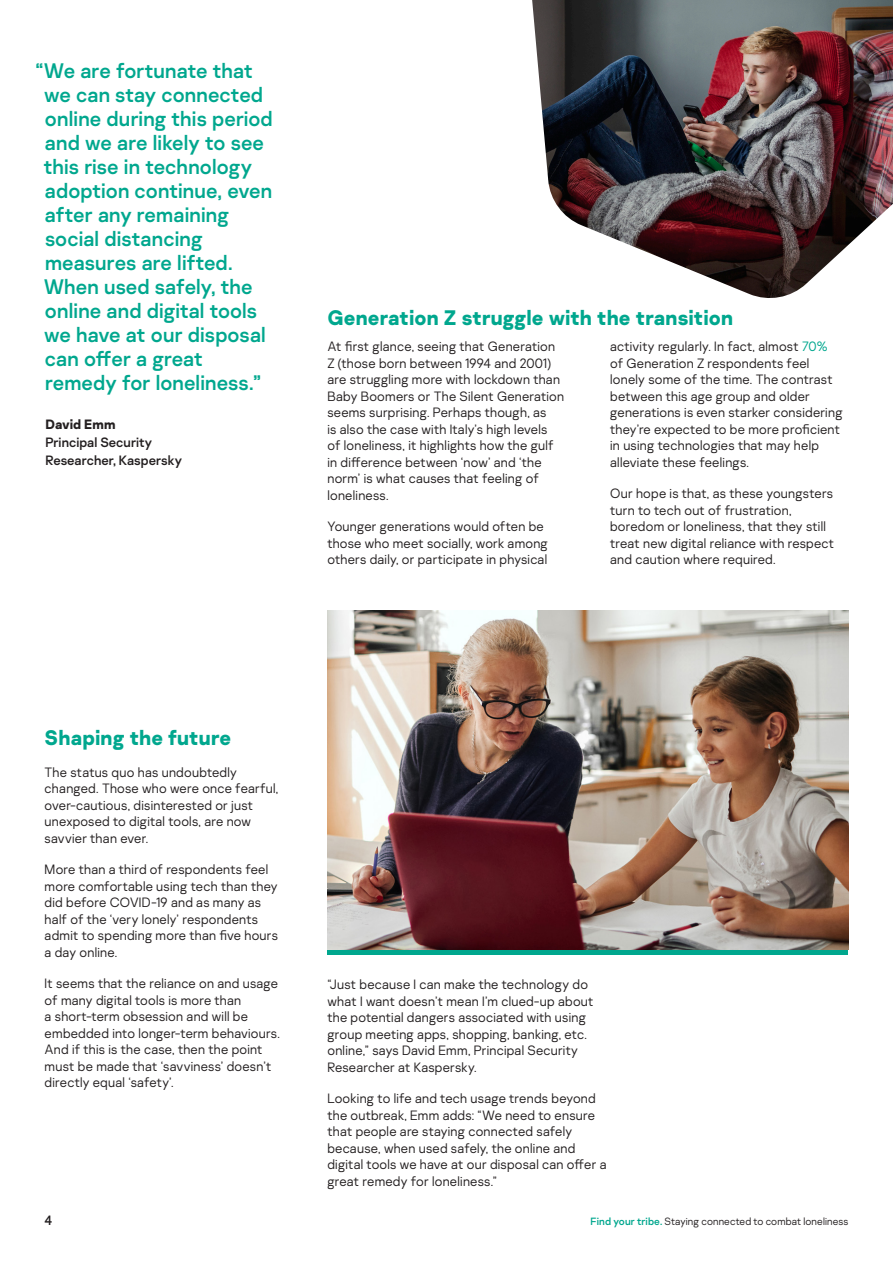
<style>
.page{position:relative;width:893px;height:1263px;background:#fff}
.page>*{position:absolute;margin:0;border:0;box-sizing:border-box;transform-origin:0 0}
.Pull_outs{font:21px/24px "Kaspersky Sans";letter-spacing:.005em;color:#00a78e}
.t1{font:700 21px "Kaspersky Sans";letter-spacing:.005em;color:#00a78e}
.Body{font:300 13.5px/16.5px "Kaspersky Sans";letter-spacing:.02em;color:#231f20}
.Pull_outs-2{font:13.5px/18px "Kaspersky Sans";color:#231f20}
.H1_Cover_black{font:300 10.5px "Kaspersky Sans";letter-spacing:.01em;color:#231f20}
.s1{font-weight:700}
.s2{color:#00a78e}
.s3{font-weight:400;color:#00a78e}
</style>
<div class="page">
<div style="left:327px;top:740px;width:521px;height:215px;background:linear-gradient(to right,#00a78e,#00a78e)"></div>
<img style="left:327px;top:610px;width:521px;height:339px">
<img style="left:532px;top:0;width:361px;height:298px">
<p class="Pull_outs" style="left:44px;top:59px;width:231px;text-indent:-8px">“We are fortunate that we can stay connected online during this period and we are likely to see this rise in technology adoption continue, even after any remaining social distancing measures are lifted.<br>When used safely, the online and digital tools we have at our disposal can offer a great remedy for loneliness.”</p>
<p class="Pull_outs-2" style="left:45px;top:415px;width:138px"><span class="s1">David Emm<br></span>Principal Security<br>Researcher, Kaspersky</p>
<h4 class="t1" style="left:327px;top:304px;width:407px">Generation Z struggle with the transition</h4>
<p class="Body" style="left:327px;top:338px;width:238px">At first glance, seeing that Generation Z (those born between 1994 and 2001) are struggling more with lockdown than Baby Boomers or The Silent Generation seems surprising. Perhaps though, as<br>is also the case with Italy’s high levels<br>of loneliness, it highlights how the gulf in difference between ‘now’ and ‘the norm’ is what causes that feeling of loneliness.</p>
<p class="Body" style="left:327px;top:518px;width:222px">Younger generations would often be those who meet socially, work among others daily, or participate in physical</p>
<p class="Body" style="left:610px;top:338px;width:234px">activity regularly. In fact, almost <span class="s2">70% </span>of Generation Z respondents feel lonely some of the time. The contrast between this age group and older generations is even starker considering they’re expected to be more proficient in using technologies that may help alleviate these feelings.</p>
<p class="Body" style="left:610px;top:485px;width:225px">Our hope is that, as these youngsters turn to tech out of frustration, boredom or loneliness, that they still treat new digital reliance with respect and caution where required.</p>
<h4 class="t1" style="left:45px;top:724px;width:188px">Shaping the future</h4>
<p class="Body" style="left:45px;top:763px;width:235px">The status quo has undoubtedly changed. Those who were once fearful, over-cautious, disinterested or just unexposed to digital tools, are now savvier than ever.</p>
<p class="Body" style="left:45px;top:861px;width:235px">More than a third of respondents feel more comfortable using tech than they did before COVID-19 and as many as half of the ‘very lonely’ respondents admit to spending more than five hours a day online.</p>
<p class="Body" style="left:45px;top:975px;width:237px">It seems that the reliance on and usage of many digital tools is more than<br>a short-term obsession and will be embedded into longer-term behaviours.<br>And if this is the case, then the point must be made that ‘savviness’ doesn’t directly equal ‘safety’.</p>
<p class="Body" style="left:327px;top:976px;width:268px">“Just because I can make the technology do what I want doesn’t mean I’m clued-up about the potential dangers associated with using group meeting apps, shopping, banking, etc. online,” says David Emm, Principal Security Researcher at Kaspersky.</p>
<p class="Body" style="left:327px;top:1090px;width:281px">Looking to life and tech usage trends beyond the outbreak, Emm adds: “We need to ensure that people are staying connected safely because, when used safely, the online and digital tools we have at our disposal can offer a great remedy for loneliness.”</p>
<p class="Pull_outs-2" style="left:45px;top:1211px;width:9px">4</p>
<p class="H1_Cover_black" style="left:591px;top:1215px;width:259px"><span class="s3">Find your tribe.</span> Staying connected to combat loneliness</p>
</div>
